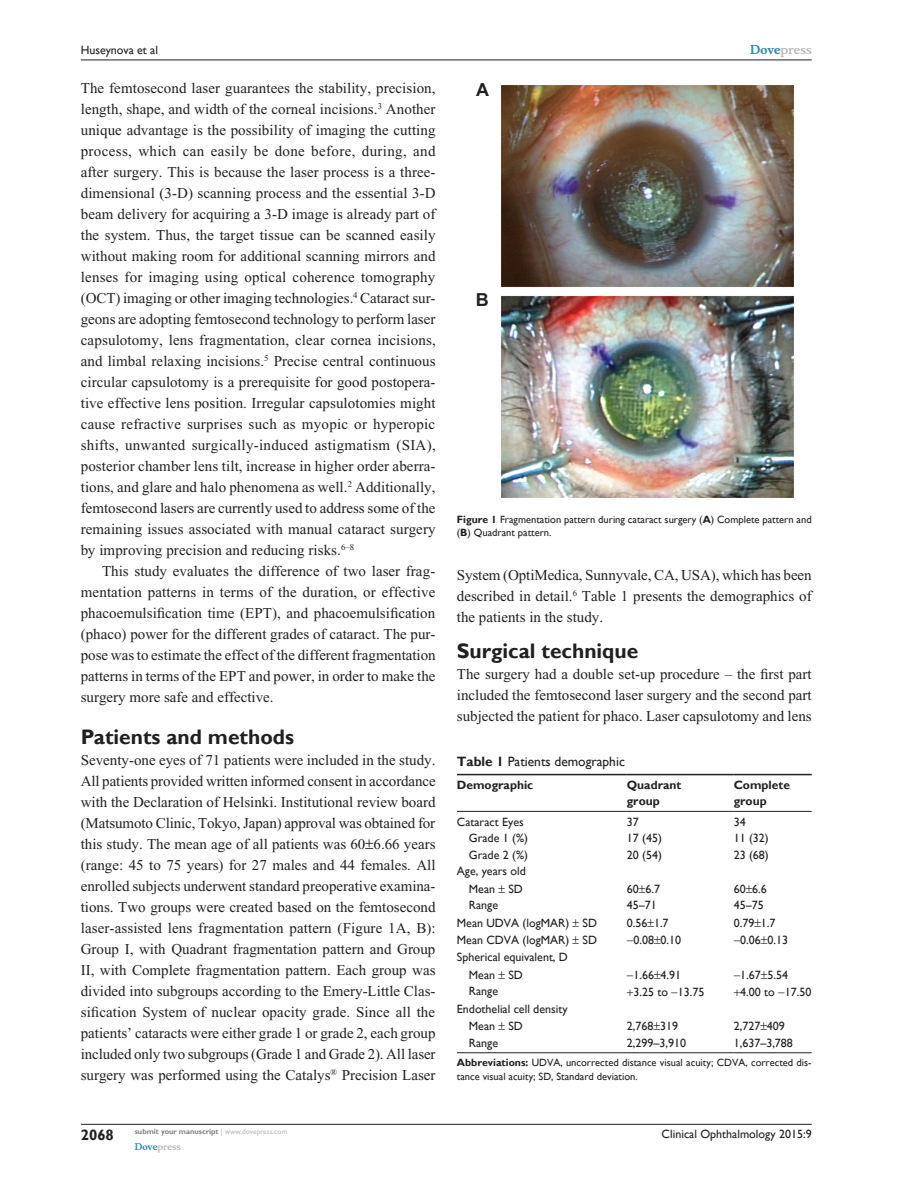
<style>
.page{position:relative;width:918px;height:1188px;background:#fff}
.page>*{position:absolute;margin:0;border:0;box-sizing:border-box;transform-origin:0 0}
.t1{font:700 21px "Gill Sans";color:#231f20}
.t2{font:700 18px "Arial";color:#231f20}
.Tx{font:15px/21px "Times New Roman";color:#231f20;text-align:justify}
.TxF{font:15px/21px "Times New Roman";color:#231f20;text-align:justify}
.RunFolio-V{font:700 15px "Gill Sans";color:#231f20}
.TN_TT{font:13.5px "Gill Sans";color:#231f20}
.TB{font:12px "Gill Sans";color:#231f20}
.TCH{font:700 12px/16.5px "Gill Sans";color:#231f20}
.RunF-V{font:12px "Gill Sans";color:#231f20}
.RunH-V{font:12px "Gill Sans";color:#231f20}
.RunH-Brand-V{font:700 12px "Musee";color:#b8b9bc}
.TSN{font:10.5px/13.5px "Gill Sans";color:#231f20}
.FC{font:10.5px/13.5px "Gill Sans";color:#231f20}
.RunF-Brand-V{font:700 9px "Musee";color:#b8b9bc}
.RunF-SubmityourMS-V{font:700 7.5px "Gill Sans";color:#808285}
.s1{color:#3485ae}
.s2{font-weight:700}
.s3{font-weight:400;color:#b8b9bc}
</style>
<div class="page">
<hr style="left:81px;top:1124px;width:731px;height:1px;background:#231f20">
<hr style="left:81px;top:60px;width:731px;height:1px;background:#231f20">
<img style="left:502px;top:86px;width:291px;height:412px">
<hr style="left:457px;top:774px;width:170px;height:1px;background:#231f20">
<hr style="left:627px;top:774px;width:107px;height:1px;background:#231f20">
<hr style="left:734px;top:774px;width:78px;height:1px;background:#231f20">
<hr style="left:457px;top:811px;width:170px;height:1px;background:#231f20">
<hr style="left:627px;top:811px;width:107px;height:1px;background:#231f20">
<hr style="left:734px;top:811px;width:78px;height:1px;background:#231f20">
<hr style="left:457px;top:1052px;width:170px;height:1px;background:#231f20">
<hr style="left:627px;top:1052px;width:107px;height:1px;background:#231f20">
<hr style="left:734px;top:1052px;width:78px;height:1px;background:#231f20">
<p class="RunH-V" style="left:81px;top:43px;width:79px">Huseynova et al</p>
<p class="Tx" style="left:81px;top:77px;width:357px">The femtosecond laser guarantees the stability, precision, length, shape, and width of the corneal incisions.<sup>3</sup> Another unique advantage is the possibility of imaging the cutting process, which can easily be done before, during, and after surgery. This is because the laser process is a three&shy;dimensional (3-D) scanning process and the essential 3-D beam delivery for acquiring a 3-D image is already part of the system. Thus, the target tissue can be scanned easily without making room for additional scanning mirrors and lenses for imaging using optical coherence tomography (OCT) imaging or other imaging technologies.<sup>4</sup> Cataract sur&shy;geons are adopting femtosecond technology to perform laser capsulotomy, lens fragmentation, clear cornea incisions, and limbal relaxing incisions.<sup>5</sup> Precise central continuous circular capsulotomy is a prerequisite for good postopera&shy;tive effective lens position. Irregular capsulotomies might cause refractive surprises such as myopic or hyperopic shifts, unwanted surgically-induced astigmatism (SIA), posterior chamber lens tilt, increase in higher order aberra&shy;tions, and glare and halo phenomena as well.<sup>2</sup> Additionally, femtosecond lasers are currently used to address some of the remaining issues associated with manual cataract surgery by improving precision and reducing risks.<sup>6–8</sup></p>
<p class="Tx" style="left:81px;top:560px;width:356px;text-indent:21px">This study evaluates the difference of two laser frag&shy;mentation patterns in terms of the duration, or effective phacoemulsification time (EPT), and phacoemulsification (phaco) power for the different grades of cataract. The pur&shy;pose was to estimate the effect of the different fragmentation patterns in terms of the EPT and power, in order to make the surgery more safe and effective.</p>
<h1 class="t1" style="left:81px;top:724px;width:215px">Patients and methods</h1>
<p class="TxF" style="left:81px;top:749px;width:357px">Seventy-one eyes of 71 patients were included in the study.<br>All patients provided written informed consent in accordance with the Declaration of Helsinki. Institutional review board (Matsumoto Clinic, Tokyo, Japan) approval was obtained for this study. The mean age of all patients was 60 6.66 years (range: 45 to 75 years) for 27 males and 44 females. All enrolled subjects underwent standard preoperative examina&shy;tions. Two groups were created based on the femtosecond laser-assisted lens fragmentation pattern (Figure 1A, B):<br>Group I, with Quadrant fragmentation pattern and Group II, with Complete fragmentation pattern. Each group was divided into subgroups according to the Emery-Little Clas&shy;sification System of nuclear opacity grade. Since all the patients’ cataracts were either grade 1 or grade 2, each group included only two subgroups (Grade 1 and Grade 2). All laser surgery was performed using the Catalys<sup>®</sup> Precision Laser</p>
<p class="t2" style="left:476px;top:78px;width:14px">A</p>
<p class="t2" style="left:476px;top:288px;width:14px">B</p>
<p class="RunH-Brand-V" style="left:750px;top:43px;width:63px"><span class="s1">Dove</span>press</p>
<p class="FC" style="left:457px;top:513px;width:356px"><span class="s2">Figure 1</span> Fragmentation pattern during cataract surgery (<span class="s2">A</span>) Complete pattern and (<span class="s2">B</span>) Quadrant pattern.</p>
<p class="TxF" style="left:457px;top:565px;width:356px">System (OptiMedica, Sunnyvale, CA, USA), which has been described in detail.<sup>6</sup> Table 1 presents the demographics of the patients in the study.</p>
<h1 class="t1" style="left:457px;top:639px;width:183px">Surgical technique</h1>
<p class="TxF" style="left:457px;top:664px;width:356px">The surgery had a double set-up procedure – the first part included the femtosecond laser surgery and the second part subjected the patient for phaco. Laser capsulotomy and lens</p>
<p class="TN_TT" style="left:457px;top:753px;width:170px"><span class="s2">Table 1</span> Patients demographic</p>
<p class="TCH" style="left:457px;top:777px;width:78px">Demographic</p>
<p class="TCH" style="left:627px;top:777px;width:56px">Quadrant group</p>
<p class="TCH" style="left:734px;top:777px;width:58px">Complete group</p>
<p class="TB" style="left:457px;top:815px;width:68px">Cataract Eyes</p>
<p class="TB" style="left:627px;top:815px;width:13px">37</p>
<p class="TB" style="left:734px;top:815px;width:13px">34</p>
<p class="TB" style="left:469px;top:831px;width:61px">Grade 1 (%)</p>
<p class="TB" style="left:627px;top:831px;width:37px">17 (45)</p>
<p class="TB" style="left:734px;top:831px;width:37px">11 (32)</p>
<p class="TB" style="left:469px;top:848px;width:61px">Grade 2 (%)</p>
<p class="TB" style="left:627px;top:848px;width:37px">20 (54)</p>
<p class="TB" style="left:734px;top:848px;width:37px">23 (68)</p>
<p class="TB" style="left:457px;top:864px;width:71px">Age, years old</p>
<p class="TB" style="left:469px;top:882px;width:55px">Mean SD</p>
<p class="TB" style="left:627px;top:882px;width:35px">60 6.7</p>
<p class="TB" style="left:734px;top:882px;width:35px">60 6.6</p>
<p class="TB" style="left:469px;top:898px;width:31px">Range</p>
<p class="TB" style="left:627px;top:898px;width:31px">45–71</p>
<p class="TB" style="left:734px;top:898px;width:31px">45–75</p>
<p class="TB" style="left:457px;top:916px;width:142px">Mean UDVA (logMAR) SD</p>
<p class="TB" style="left:627px;top:916px;width:43px">0.56 1.7</p>
<p class="TB" style="left:734px;top:916px;width:43px">0.79 1.7</p>
<p class="TB" style="left:457px;top:933px;width:142px">Mean CDVA (logMAR) SD</p>
<p class="TB" style="left:633px;top:933px;width:49px">0.08 0.10</p>
<p class="TB" style="left:740px;top:933px;width:49px">0.06 0.13</p>
<p class="TB" style="left:457px;top:950px;width:113px">Spherical equivalent, D</p>
<p class="TB" style="left:469px;top:968px;width:55px">Mean SD</p>
<p class="TB" style="left:633px;top:968px;width:49px">1.66 4.91</p>
<p class="TB" style="left:740px;top:968px;width:49px">1.67 5.54</p>
<p class="TB" style="left:469px;top:984px;width:31px">Range</p>
<p class="TB" style="left:633px;top:985px;width:73px">3.25 to 13.75</p>
<p class="TB" style="left:740px;top:985px;width:73px">4.00 to 17.50</p>
<p class="TB" style="left:457px;top:1002px;width:112px">Endothelial cell density</p>
<p class="TB" style="left:469px;top:1019px;width:55px">Mean SD</p>
<p class="TB" style="left:627px;top:1019px;width:53px">2,768 319</p>
<p class="TB" style="left:734px;top:1019px;width:53px">2,727 409</p>
<p class="TB" style="left:469px;top:1036px;width:31px">Range</p>
<p class="TB" style="left:627px;top:1036px;width:61px">2,299–3,910</p>
<p class="TB" style="left:734px;top:1036px;width:61px">1,637–3,788</p>
<p class="TSN" style="left:457px;top:1056px;width:355px"><span class="s2">Abbreviations:</span> UDVA, uncorrected distance visual acuity; CDVA, corrected dis&shy;tance visual acuity; SD, Standard deviation.</p>
<p class="RunFolio-V" style="left:81px;top:1126px;width:35px">2068</p>
<p class="RunF-SubmityourMS-V" style="left:135px;top:1127px;width:154px">submit your manuscript <span class="s3">| www.dovepress.com</span></p>
<p class="RunF-Brand-V" style="left:135px;top:1141px;width:48px"><span class="s1">Dove</span>press</p>
<p class="RunF-V" style="left:662px;top:1127px;width:152px">Clinical Ophthalmology 2015:9</p>
</div>
